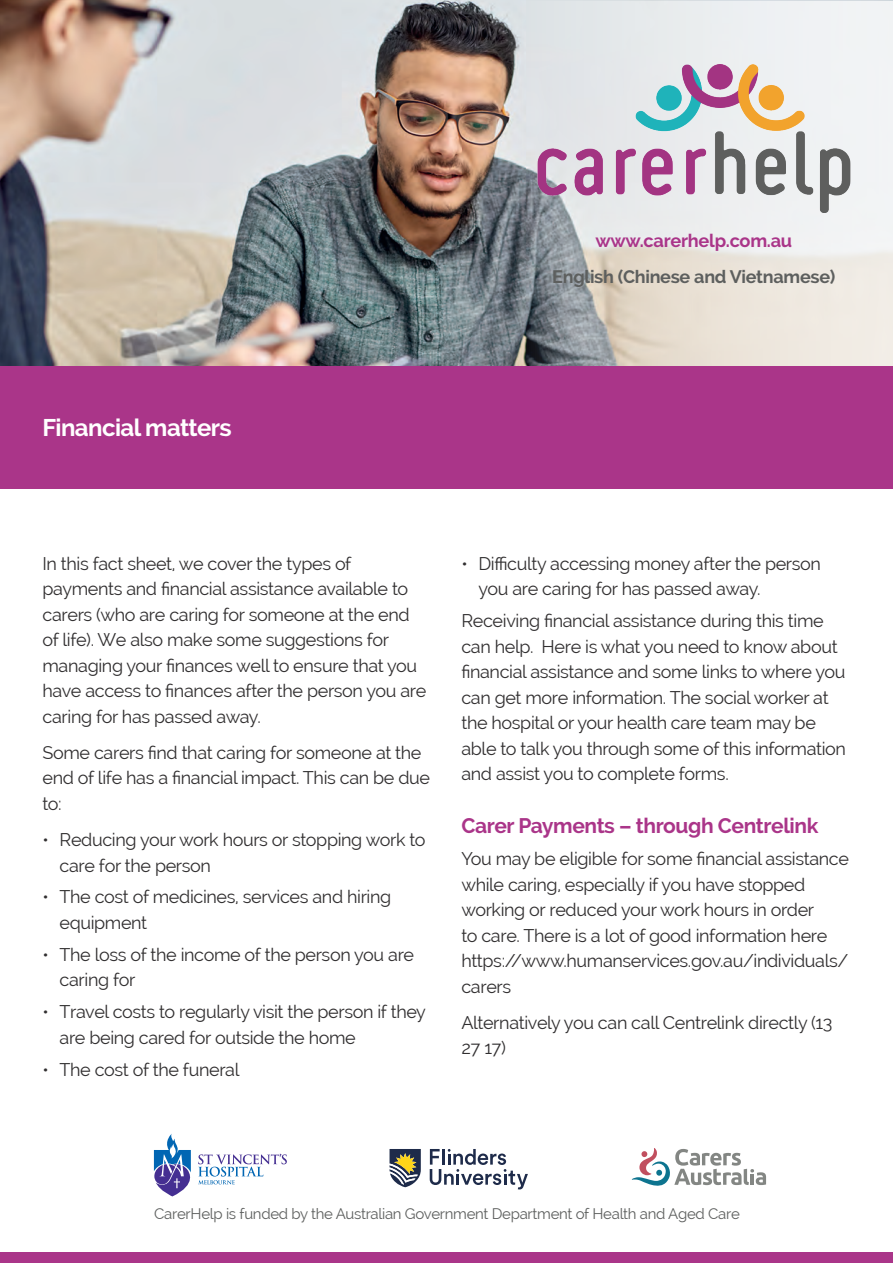
<style>
.page{position:relative;width:893px;height:1263px;background:#fff}
.page>*{position:absolute;margin:0;border:0;box-sizing:border-box;transform-origin:0 0}
.t1{font:700 24px "Raleway";letter-spacing:-.025em;color:#fff}
.t2{font:700 21px "Raleway";letter-spacing:-.02em;color:#aa3589}
.t3{font:700 18.15px "Raleway";letter-spacing:-.015em;color:#aa3589}
.t4{font:18px/25.5px "Raleway";letter-spacing:-.02em;color:#312f30}
.t5{font:700 18px "Raleway";letter-spacing:-.015em;color:#5d5f5e}
.t6{font:15px "Raleway";letter-spacing:-.02em;color:#5d5f5e}
</style>
<div class="page">
<div style="left:0;top:1252px;width:893px;height:11px;background:#aa3589"></div>
<img style="left:0;top:0;width:893px;height:366px">
<img style="left:298px;top:1px;width:595px;height:365px">
<div style="left:0;top:366px;width:893px;height:122px;background:#aa3589"></div>
<img style="left:537px;top:64px;width:314px;height:149px">
<svg style="left:632px;top:1148px;width:134px;height:38px"></svg>
<svg style="left:154px;top:1134px;width:133px;height:62px"></svg>
<svg style="left:390px;top:1149px;width:31px;height:38px"></svg>
<svg style="left:430px;top:1149px;width:98px;height:40px"></svg>
<p class="t3" style="left:595px;top:230px;width:198px">www.carerhelp.com.au</p>
<p class="t5" style="left:552px;top:266px;width:284px">English (Chinese and Vietnamese)</p>
<h1 class="t1" style="left:43px;top:414px;width:191px">Financial matters</h1>
<p class="t4" style="left:43px;top:551px;width:385px">In this fact sheet, we cover the types of payments and financial assistance available to carers (who are caring for someone at the end of life). We also make some suggestions for managing your finances well to ensure that you have access to finances after the person you are caring for has passed away.</p>
<p class="t4" style="left:43px;top:740px;width:389px">Some carers find that caring for someone at the end of life has a financial impact. This can be due to:</p>
<p class="t4" style="left:60px;top:827px;width:367px;text-indent:-17px">• Reducing your work hours or stopping work to care for the person</p>
<p class="t4" style="left:60px;top:884px;width:333px;text-indent:-17px">• The cost of medicines, services and hiring equipment</p>
<p class="t4" style="left:60px;top:942px;width:356px;text-indent:-17px">• The loss of the income of the person you are caring for</p>
<p class="t4" style="left:60px;top:999px;width:368px;text-indent:-17px">• Travel costs to regularly visit the person if they are being cared for outside the home</p>
<p class="t4" style="left:43px;top:1056px;width:198px">• The cost of the funeral</p>
<p class="t4" style="left:478px;top:551px;width:344px;text-indent:-17px">• Difficulty accessing money after the person you are caring for has passed away.</p>
<p class="t4" style="left:461px;top:608px;width:386px">Receiving financial assistance during this time can help. Here is what you need to know about financial assistance and some links to where you can get more information. The social worker at the hospital or your health care team may be able to talk you through some of this information and assist you to complete forms.</p>
<p class="t2" style="left:461px;top:814px;width:358px">Carer Payments – through Centrelink</p>
<p class="t4" style="left:461px;top:846px;width:389px">You may be eligible for some financial assistance while caring, especially if you have stopped working or reduced your work hours in order<br>to care. There is a lot of good information here https://www.humanservices.gov.au/individuals/ carers</p>
<p class="t4" style="left:461px;top:1010px;width:373px">Alternatively you can call Centrelink directly (13<br>27 17)</p>
<p class="t6" style="left:154px;top:1205px;width:587px">CarerHelp is funded by the Australian Government Department of Health and Aged Care</p>
</div>
